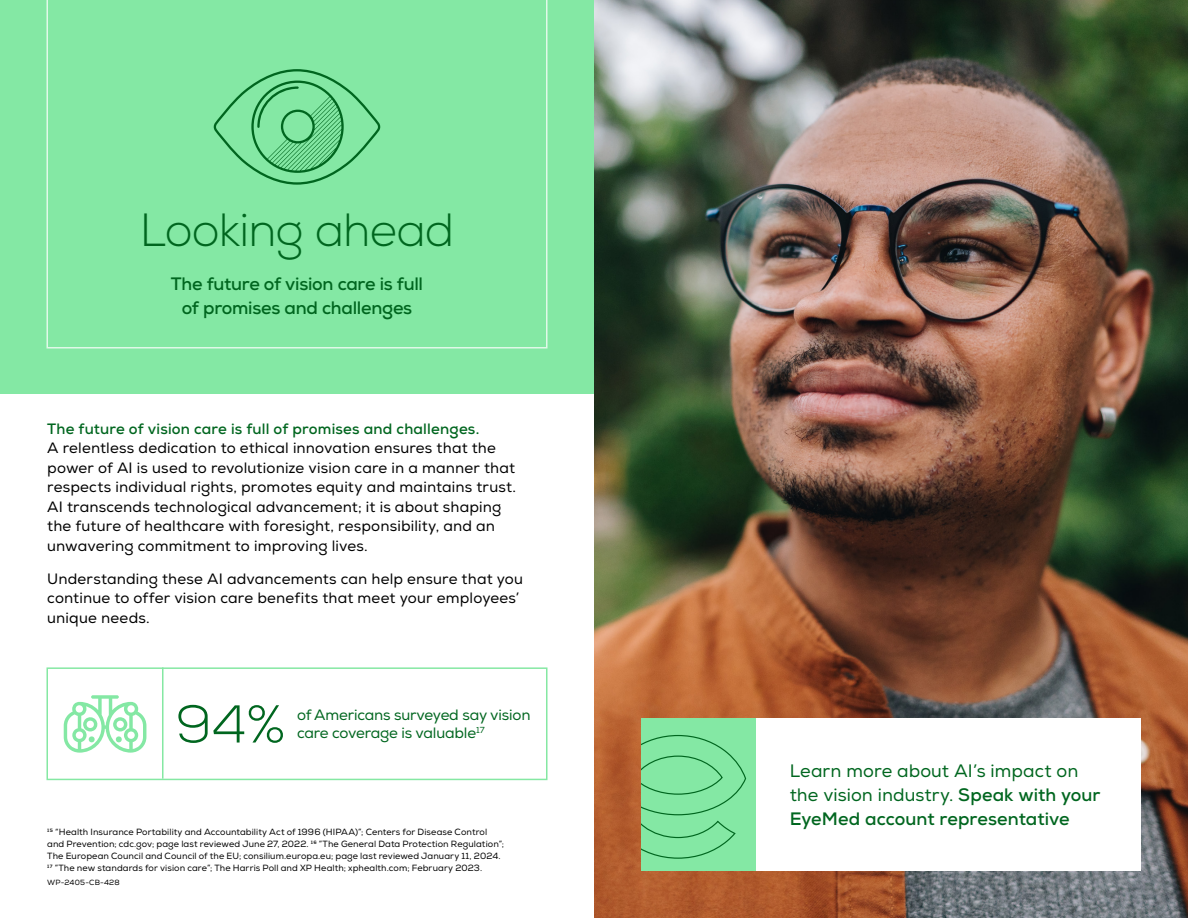
<style>
.page{position:relative;width:1188px;height:918px;background:#fff}
.page>*{position:absolute;margin:0;border:0;box-sizing:border-box;transform-origin:0 0}
.t1{font:300 53.1px "Nexa";color:#00661f}
.H1__Page_Header{font:300 46.5px "Nexa";letter-spacing:-.02em;color:#00661f}
.H3__CTA_14pt{font:18px/24px "Nexa";letter-spacing:.005em;color:#00661f}
.P__Body_0_0625_SB{font:700 18px/24px "Nexa";letter-spacing:-.015em;color:#00661f;text-align:center}
.P__Body_0_0625_SB-2{font:15px/19.5px "Nexa";letter-spacing:.01em;color:#000}
.t2{font:15px/18px "Nexa";letter-spacing:-.01em;color:#00661f}
.P__Footnote{font:9px/12px "Nexa";letter-spacing:.01em;color:#000}
.P__Bullets_10pt{font:7.5px "Nexa";color:#000}
.s1{font-weight:700;color:#00661f}
.s2{font-weight:700}
</style>
<div class="page">
<div style="left:0;top:0;width:594px;height:393px;background:#84e8a4"></div>
<svg style="left:46px;top:0;width:502px;height:349px"></svg>
<svg style="left:213px;top:69px;width:168px;height:116px"></svg>
<div style="left:46px;top:667px;width:502px;height:113px;border:2px solid #85e8a3"></div>
<hr style="left:162px;top:667px;width:2px;height:112px;background:#85e8a3">
<svg style="left:64px;top:695px;width:82px;height:58px"></svg>
<img style="left:594px;top:0;width:594px;height:918px">
<div style="left:641px;top:718px;width:500px;height:153px;background:#fff"></div>
<div style="left:641px;top:718px;width:115px;height:153px;background:#84e8a4"></div>
<svg style="left:641px;top:735px;width:106px;height:124px"></svg>
<h1 class="H1__Page_Header" style="left:140px;top:203px;width:316px">Looking ahead</h1>
<p class="P__Body_0_0625_SB" style="left:171px;top:272px;width:254px">The future of vision care is full of promises and challenges</p>
<p class="P__Body_0_0625_SB-2" style="left:47px;top:419px;width:470px"><span class="s1">The future of vision care is full of promises and challenges.<br></span>A relentless dedication to ethical innovation ensures that the power of AI is used to revolutionize vision care in a manner that respects individual rights, promotes equity and maintains trust.<br>AI transcends technological advancement; it is about shaping the future of healthcare with foresight, responsibility, and an unwavering commitment to improving lives.</p>
<p class="P__Body_0_0625_SB-2" style="left:47px;top:569px;width:477px">Understanding these AI advancements can help ensure that you continue to offer vision care benefits that meet your employees’ unique needs.</p>
<p class="t1" style="left:176px;top:693px;width:111px">94%</p>
<p class="t2" style="left:297px;top:706px;width:235px">of Americans surveyed say vision care coverage is valuable<sup>17</sup></p>
<p class="P__Footnote" style="left:47px;top:826px;width:458px">15 “Health Insurance Portability and Accountability Act of 1996 (HIPAA)”; Centers for Disease Control and Prevention; cdc.gov; page last reviewed June 27, 2022. 16 ”The General Data Protection Regulation”; The European Council and Council of the EU; consilium.europa.eu; page last reviewed January 11, 2024.<br>17 ”The new standards for vision care”; The Harris Poll and XP Health; xphealth.com; February 2023.</p>
<p class="P__Bullets_10pt" style="left:47px;top:878px;width:74px">WP-2405-CB-428</p>
<h3 class="H3__CTA_14pt" style="left:790px;top:759px;width:312px">Learn more about AI’s impact on the vision industry. <span class="s2">Speak with your<br>EyeMed account representative</span></h3>
</div>
